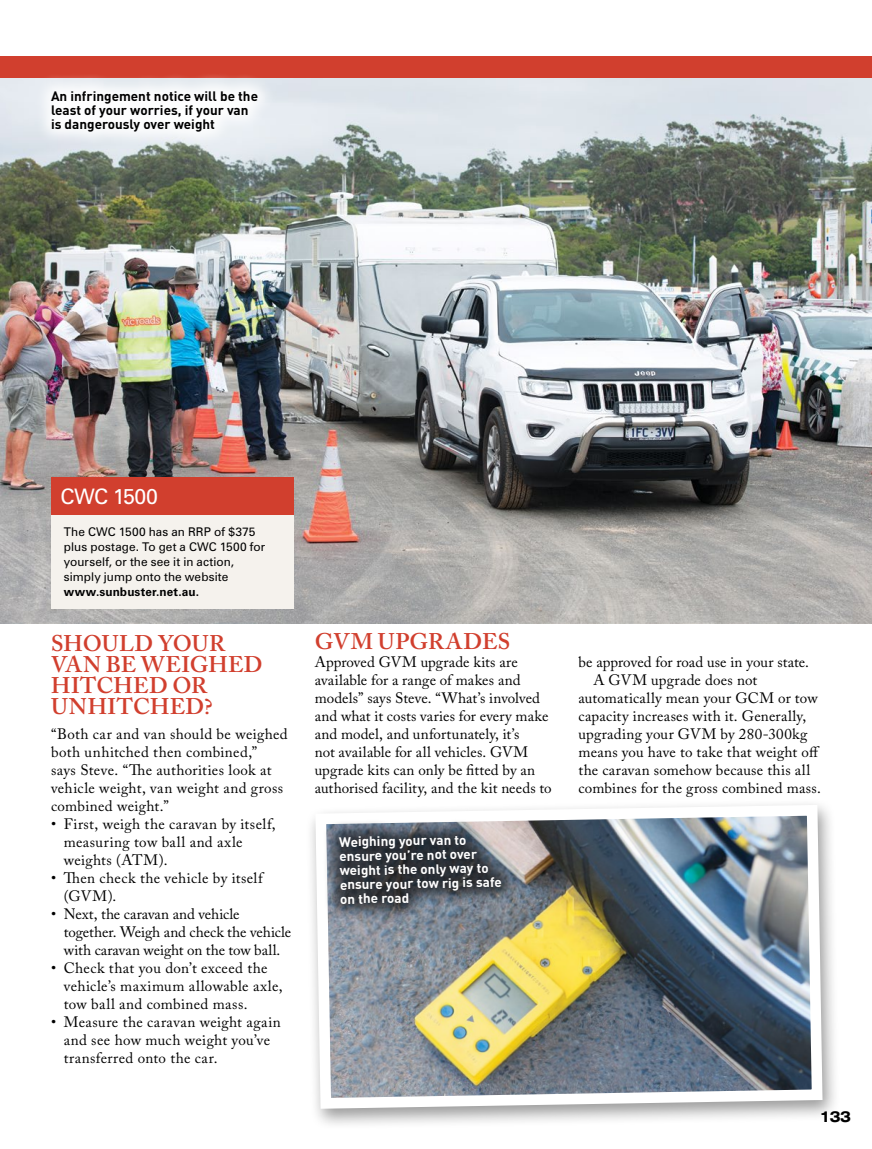
<style>
.page{position:relative;width:872px;height:1149px;background:#fff}
.page>*{position:absolute;margin:0;border:0;box-sizing:border-box;transform-origin:0 0}
.t1{font:600 22.5px/21px "Adobe Caslon Pro";letter-spacing:.015em;color:#d13f2e}
.t2{font:21.3px "Zurich BT";letter-spacing:-.025em;color:#fff}
.t3{font:15px/18px "Adobe Caslon Pro";letter-spacing:.015em;color:#000}
.t4{font:15px/18px "Adobe Caslon Pro";letter-spacing:-.005em;color:#000}
.t5{font:700 expanded 15px "Swiss 721 BT";color:#000}
.t6{font:700 13.5px/14.2px "DIN";color:#fff}
.t7{font:700 13.5px/14.2px "DIN";color:#000}
.t8{font:12px/15px "Zurich BT";letter-spacing:.01em;color:#000}
.t9{font:700 12px "Zurich BT";letter-spacing:.01em;color:#000}
</style>
<div class="page">
<img style="left:0;top:77px;width:872px;height:546px">
<div style="left:0;top:56px;width:872px;height:21px;background:#d13f2e"></div>
<div style="left:306px;top:798px;width:534px;height:331px;background:#000;opacity:.4"></div>
<img style="left:310px;top:799px;width:518px;height:314px">
<div style="left:33px;top:73px;width:242px;height:76px;background:#fff;opacity:.95"></div>
<div style="left:322px;top:818px;width:196px;height:103px;background:#000;opacity:.65"></div>
<div style="left:51px;top:514px;width:242px;height:94px;background:#f5f2ed"></div>
<div style="left:51px;top:476px;width:242px;height:38px;background:#d13f2e"></div>
<p class="t7" style="left:51px;top:88px;width:208px">An infringement notice will be the least of your worries, if your van is dangerously over weight</p>
<h2 class="t2" style="left:61px;top:483px;width:99px">CWC 1500</h2>
<p class="t8" style="left:64px;top:524px;width:203px">The CWC 1500 has an RRP of $375 plus postage. To get a CWC 1500 for yourself, or the see it in action, simply jump onto the website</p>
<p class="t9" style="left:64px;top:584px;width:137px">www.sunbuster.net.au.</p>
<h1 class="t1" style="left:51px;top:633px;width:213px">SHOULD YOUR<br>VAN BE WEIGHED<br>HITCHED OR<br>UNHITCHED?</h1>
<p class="t3" style="left:51px;top:724px;width:238px">“Both car and van should be weighed both unhitched then combined,”<br>says Steve. “The authorities look at vehicle weight, van weight and gross combined weight.”</p>
<p class="t3" style="left:64px;top:814px;width:213px;text-indent:-13px">• First, weigh the caravan by itself, measuring tow ball and axle weights (ATM).</p>
<p class="t3" style="left:64px;top:868px;width:200px;text-indent:-13px">• Then check the vehicle by itself (GVM).</p>
<p class="t4" style="left:64px;top:904px;width:229px;text-indent:-13px">• Next, the caravan and vehicle together. Weigh and check the vehicle with caravan weight on the tow ball.</p>
<p class="t3" style="left:64px;top:958px;width:220px;text-indent:-13px">• Check that you don’t exceed the vehicle’s maximum allowable axle, tow ball and combined mass.</p>
<p class="t3" style="left:64px;top:1012px;width:218px;text-indent:-13px">• Measure the caravan weight again and see how much weight you’ve transferred onto the car.</p>
<h1 class="t1" style="left:315px;top:630px;width:197px">GVM UPGRADES</h1>
<p class="t3" style="left:315px;top:652px;width:238px">Approved GVM upgrade kits are available for a range of makes and models” says Steve. “What’s involved and what it costs varies for every make and model, and unfortunately, it’s<br>not available for all vehicles. GVM upgrade kits can only be fitted by an authorised facility, and the kit needs to</p>
<p class="t3" style="left:578px;top:652px;width:232px">be approved for road use in your state.</p>
<p class="t3" style="left:593px;top:670px;width:165px">A GVM upgrade does not</p>
<p class="t3" style="left:578px;top:688px;width:241px">automatically mean your GCM or tow</p>
<p class="t3" style="left:578px;top:706px;width:229px">capacity increases with it. Generally,</p>
<p class="t3" style="left:578px;top:724px;width:231px">upgrading your GVM by 280-300kg</p>
<p class="t3" style="left:578px;top:742px;width:243px">means you have to take that weight off</p>
<p class="t3" style="left:578px;top:760px;width:233px">the caravan somehow because this all</p>
<p class="t3" style="left:578px;top:778px;width:244px">combines for the gross combined mass.</p>
<p class="t6" style="left:339px;top:833px;width:163px;rotate:-1deg">Weighing your van to ensure you’re not over weight is the only way to ensure your tow rig is safe on the road</p>
<p class="t5" style="left:819px;top:1107px;width:33px">133</p>
</div>
